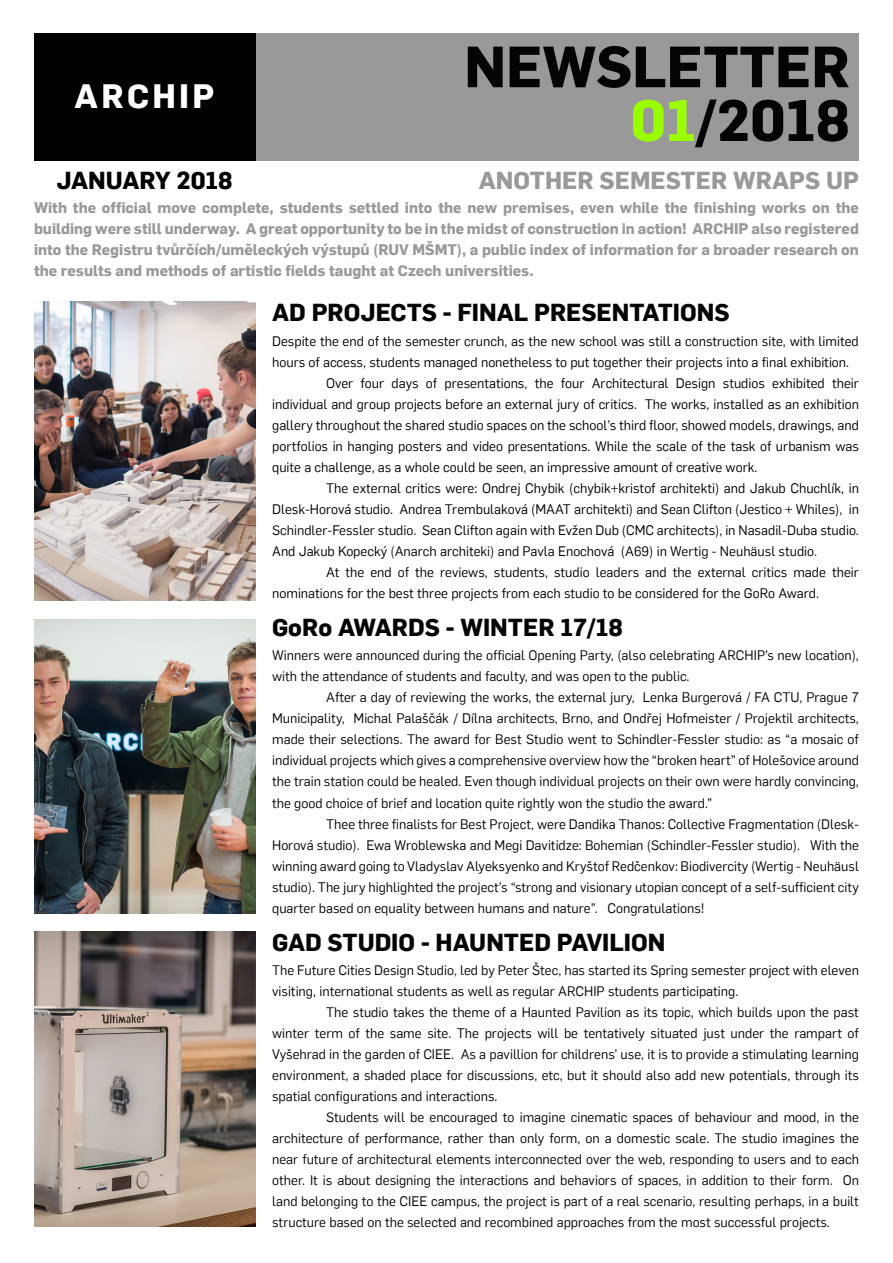
<style>
.page{position:relative;width:893px;height:1263px;background:#fff}
.page>*{position:absolute;margin:0;border:0;box-sizing:border-box;transform-origin:0 0}
.t1{font:700 57px/53.7px "Flama Archip";color:#040503;text-align:right}
.t2{font:700 33px "Flama Archip";letter-spacing:.1em;color:#fff}
.t3{font:700 24px "Flama Archip";color:#040503}
.t4{font:700 24px "Flama Archip";color:#999}
.t5{font:700 24px "Flama Archip";color:#000}
.t6{font:700 15px/21px "Flama Archip";color:#999;text-align:justify}
.t7{font:13.5px "Flama Archip";color:#040503}
.t8{font:13.5px "Flama Archip";color:#000}
.s1{color:#99fe00}
.s2{color:#040503}
</style>
<div class="page">
<div style="left:34px;top:33px;width:825px;height:128px;background:#999"></div>
<div style="left:34px;top:33px;width:221px;height:128px;background:#000"></div>
<img style="left:34px;top:302px;width:221px;height:299px">
<img style="left:34px;top:931px;width:221px;height:295px">
<img style="left:34px;top:619px;width:221px;height:294px">
<h2 class="t2" style="left:75px;top:76px;width:141px">ARCHIP</h2>
<h1 class="t1" style="left:464px;top:38px;width:387px">NEWSLETTER<br><span class="s1">01</span>/2018</h1>
<h3 class="t5" style="left:57px;top:166px;width:178px">JANUARY 2018</h3>
<h3 class="t4" style="left:479px;top:166px;width:382px">ANOTHER SEMESTER WRAPS UP</h3>
<p class="t6" style="left:34px;top:197px;width:826px">With the official move complete, students settled into the new premises, even while the finishing works on the building were still underway. A great opportunity to be in the midst of construction in action! ARCHIP also registered into the Registru tvůrčích/uměleckých výstupů (RUV MŠMT), a public index of information for a broader research on the results and methods of artistic fields taught at Czech universities.</p>
<h3 class="t3" style="left:272px;top:298px;width:459px">AD PROJECTS - FINAL PRESENTATIONS</h3>
<p class="t8" style="left:272px;top:333px;width:588px">Despite the end of the semester crunch, as the new school was still a construction site, with limited</p>
<p class="t8" style="left:272px;top:354px;width:579px">hours of access, students managed nonetheless to put together their projects into a final exhibition.</p>
<p class="t8" style="left:326px;top:375px;width:534px">Over four days of presentations, the four Architectural Design studios exhibited their</p>
<p class="t8" style="left:272px;top:396px;width:588px">individual and group projects before an external jury of critics. The works, installed as an exhibition</p>
<p class="t8" style="left:272px;top:417px;width:588px">gallery throughout the shared studio spaces on the school’s third floor, showed models, drawings, and</p>
<p class="t8" style="left:272px;top:438px;width:588px">portfolios in hanging posters and video presentations. While the scale of the task of urbanism was</p>
<p class="t8" style="left:272px;top:459px;width:487px">quite a challenge, as a whole could be seen, an impressive amount of creative work.</p>
<p class="t8" style="left:326px;top:480px;width:534px">The external critics were: Ondrej Chybik (chybik+kristof architekti) and Jakub Chuchlík, in</p>
<p class="t8" style="left:272px;top:501px;width:588px">Dlesk-Horová studio. Andrea Trembulaková (MAAT architekti) and Sean Clifton (Jestico + Whiles), in</p>
<p class="t8" style="left:272px;top:522px;width:588px"><span class="s2">Schindler-Fessler studio.</span> Sean Clifton again with Evžen Dub (CMC architects), in Nasadil-Duba studio.</p>
<p class="t8" style="left:272px;top:543px;width:547px">And Jakub Kopecký (Anarch architeki) and Pavla Enochová (A69) in <span class="s2">Wertig - Neuhäusl studio.</span></p>
<p class="t8" style="left:326px;top:564px;width:534px">At the end of the reviews, students, studio leaders and the external critics made their</p>
<p class="t8" style="left:272px;top:585px;width:548px">nominations for the best three projects from each studio to be considered for the GoRo Award.</p>
<h3 class="t3" style="left:272px;top:612px;width:352px">GoRo AWARDS - WINTER 17/18</h3>
<p class="t7" style="left:272px;top:648px;width:588px">Winners were announced during the official Opening Party, (also celebrating ARCHIP’s new location),</p>
<p class="t7" style="left:272px;top:669px;width:419px">with the attendance of students and faculty, and was open to the public.</p>
<p class="t7" style="left:326px;top:690px;width:534px">After a day of reviewing the works, the external jury, Lenka Burgerová / FA CTU, Prague 7</p>
<p class="t7" style="left:272px;top:711px;width:588px">Municipality, Michal Palaščák / Dílna architects, Brno, and Ondřej Hofmeister / Projektil architects,</p>
<p class="t7" style="left:272px;top:732px;width:588px">made their selections. The award for Best Studio went to Schindler-Fessler studio: as “a mosaic of</p>
<p class="t7" style="left:272px;top:753px;width:588px">individual projects which gives a comprehensive overview how the “broken heart” of Holešovice around</p>
<p class="t7" style="left:272px;top:774px;width:588px">the train station could be healed. Even though individual projects on their own were hardly convincing,</p>
<p class="t7" style="left:272px;top:795px;width:441px">the good choice of brief and location quite rightly won the studio the award.”</p>
<p class="t7" style="left:326px;top:816px;width:534px">Thee three finalists for Best Project, were Dandika Thanos: Collective Fragmentation (Dlesk-</p>
<p class="t7" style="left:272px;top:837px;width:588px">Horová studio). Ewa Wroblewska and Megi Davitidze: Bohemian (Schindler-Fessler studio). With the</p>
<p class="t7" style="left:272px;top:858px;width:588px">winning award going to Vladyslav Alyeksyenko and Kryštof Redčenkov: Biodivercity (Wertig - Neuhäusl</p>
<p class="t7" style="left:272px;top:879px;width:588px">studio). The jury highlighted the project’s “strong and visionary utopian concept of a self-sufficient city</p>
<p class="t7" style="left:272px;top:900px;width:434px">quarter based on equality between humans and nature”. Congratulations!</p>
<h3 class="t3" style="left:272px;top:927px;width:395px">GAD STUDIO - HAUNTED PAVILION</h3>
<p class="t7" style="left:272px;top:962px;width:588px">The Future Cities Design Studio, led by Peter Štec, has started its Spring semester project with eleven</p>
<p class="t7" style="left:272px;top:983px;width:468px">visiting, international students as well as regular ARCHIP students participating.</p>
<p class="t7" style="left:326px;top:1004px;width:534px">The studio takes the theme of a Haunted Pavilion as its topic, which builds upon the past</p>
<p class="t7" style="left:272px;top:1025px;width:588px">winter term of the same site. The projects will be tentatively situated just under the rampart of</p>
<p class="t7" style="left:272px;top:1046px;width:588px">Vyšehrad in the garden of CIEE. As a pavillion for childrens’ use, it is to provide a stimulating learning</p>
<p class="t7" style="left:272px;top:1067px;width:588px">environment, a shaded place for discussions, etc, but it should also add new potentials, through its</p>
<p class="t7" style="left:272px;top:1088px;width:227px">spatial configurations and interactions.</p>
<p class="t7" style="left:326px;top:1109px;width:534px">Students will be encouraged to imagine cinematic spaces of behaviour and mood, in the</p>
<p class="t7" style="left:272px;top:1130px;width:588px">architecture of performance, rather than only form, on a domestic scale. The studio imagines the</p>
<p class="t7" style="left:272px;top:1151px;width:588px">near future of architectural elements interconnected over the web, responding to users and to each</p>
<p class="t7" style="left:272px;top:1172px;width:588px">other. It is about designing the interactions and behaviors of spaces, in addition to their form. On</p>
<p class="t7" style="left:272px;top:1193px;width:588px">land belonging to the CIEE campus, the project is part of a real scenario, resulting perhaps, in a built</p>
<p class="t7" style="left:272px;top:1214px;width:559px">structure based on the selected and recombined approaches from the most successful projects.</p>
</div>
